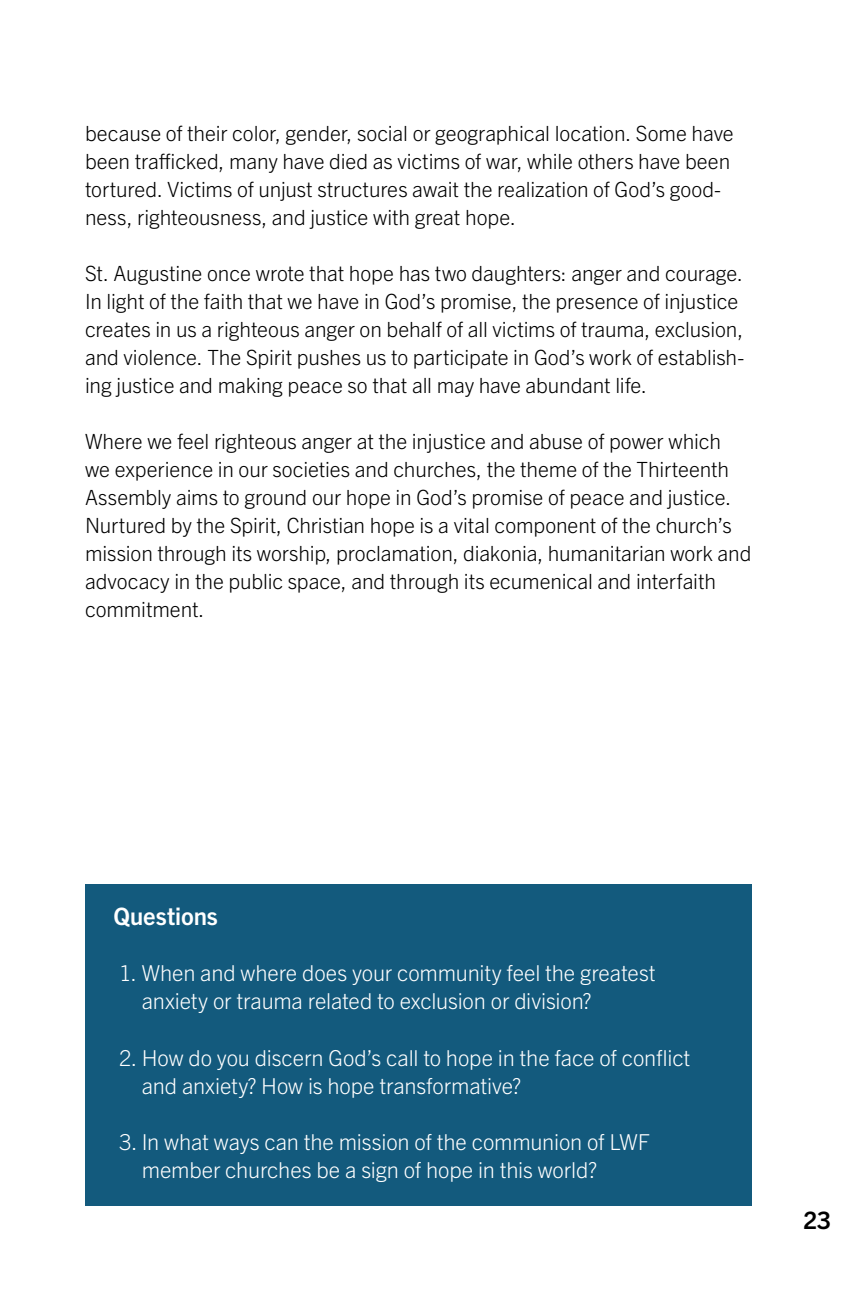
<style>
.page{position:relative;width:865px;height:1296px;background:#fff}
.page>*{position:absolute;margin:0;border:0;box-sizing:border-box;transform-origin:0 0}
.t1{font:700 24px "Trade Gothic Next LT Pro";letter-spacing:-.005em;color:#fff}
.t2{font:700 24px "Trade Gothic Next LT Pro";color:#000}
.t3{font:300 22px/28px "Trade Gothic Next LT Pro";letter-spacing:-.005em;color:#fff}
.t4{font:300 21px/28px "Trade Gothic Next LT Pro";letter-spacing:-.005em;color:#000}
</style>
<div class="page">
<div style="left:85px;top:884px;width:666px;height:69px;background:#135a7d"></div>
<div style="left:85px;top:941px;width:666px;height:96px;background:#135a7d"></div>
<div style="left:85px;top:1025px;width:666px;height:96px;background:#135a7d"></div>
<div style="left:85px;top:1109px;width:666px;height:96px;background:#135a7d"></div>
<p class="t4" style="left:85px;top:118px;width:650px">because of their color, gender, social or geographical location. Some have been trafficked, many have died as victims of war, while others have been tortured. Victims of unjust structures await the realization of God’s good&shy;ness, righteousness, and justice with great hope.</p>
<p class="t4" style="left:85px;top:258px;width:660px">St. Augustine once wrote that hope has two daughters: anger and courage.<br>In light of the faith that we have in God’s promise, the presence of injustice creates in us a righteous anger on behalf of all victims of trauma, exclusion, and violence. The Spirit pushes us to participate in God’s work of establish&shy;ing justice and making peace so that all may have abundant life.</p>
<p class="t4" style="left:85px;top:426px;width:668px">Where we feel righteous anger at the injustice and abuse of power which<br>we experience in our societies and churches, the theme of the Thirteenth Assembly aims to ground our hope in God’s promise of peace and justice.<br>Nurtured by the Spirit, Christian hope is a vital component of the church’s mission through its worship, proclamation, diakonia, humanitarian work and advocacy in the public space, and through its ecumenical and interfaith commitment.</p>
<p class="t1" style="left:113px;top:900px;width:106px">Questions</p>
<p class="t3" style="left:142px;top:958px;width:515px;text-indent:-23px">1. When and where does your community feel the greatest anxiety or trauma related to exclusion or division?</p>
<p class="t3" style="left:142px;top:1042px;width:550px;text-indent:-23px">2. How do you discern God’s call to hope in the face of conflict and anxiety? How is hope transformative?</p>
<p class="t3" style="left:142px;top:1126px;width:509px;text-indent:-23px">3. In what ways can the mission of the communion of LWF member churches be a sign of hope in this world?</p>
<p class="t2" style="left:803px;top:1204px;width:29px">23</p>
</div>
